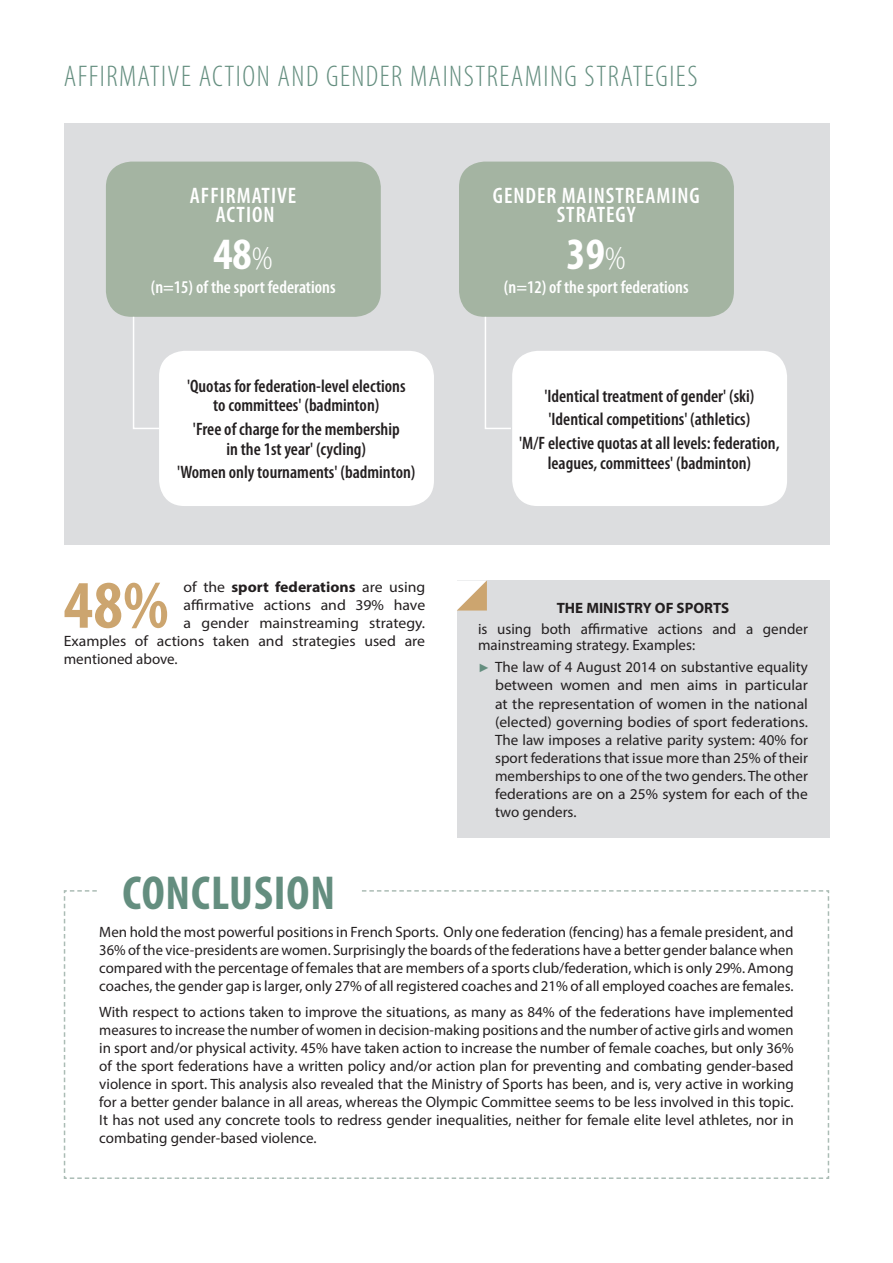
<style>
.page{position:relative;width:893px;height:1263px;background:#fff}
.page>*{position:absolute;margin:0;border:0;box-sizing:border-box;transform-origin:0 0}
.t1{font:700 condensed 68.4px "Myriad Pro";color:#cca56f}
.t2{font:700 condensed 47.85px "Myriad Pro";letter-spacing:.02em;color:#648e7f}
.t3{font:700 condensed 45px "Myriad Pro";color:#fff}
.t4{font:300 condensed 30px "Myriad Pro";letter-spacing:.05em;color:#648e7f}
.t5{font:600 condensed 22.5px/19.5px "Myriad Pro";letter-spacing:.045em;color:#fff;text-align:center}
.t6{font:600 condensed 18px/23.7px "Myriad Pro";color:#231f20;text-align:center}
.t7{font:600 condensed 18px "Myriad Pro";color:#fff}
.t8{font:15px/18px "Myriad Pro";color:#231f20;text-align:justify}
.t9{font:15px "Myriad Pro";color:#231f20;scale:1.05 1}
.t10{font:700 15px "Myriad Pro";color:#231f20;scale:1.05 1}
.t11{font:700 15px "Myriad Pro";color:#231f20}
.s1{font-weight:300;font-size:33px}
.s2{font-weight:400}
.s3{font-family:"Arial";font-size:12px;color:#648e7f}
</style>
<div class="page">
<div style="left:64px;top:123px;width:765px;height:421px;background:#dcdddf"></div>
<div style="left:457px;top:580px;width:372px;height:258px;background:#dcdddf"></div>
<svg style="left:457px;top:580px;width:30px;height:30px"></svg>
<svg style="left:63px;top:890px;width:767px;height:289px"></svg>
<div style="left:106px;top:162px;width:275px;height:155px;background:#a4b4a2;border-radius:26px"></div>
<div style="left:459px;top:162px;width:275px;height:155px;background:#a4b4a2;border-radius:26px"></div>
<div style="left:512px;top:351px;width:275px;height:155px;background:#fff;border-radius:26px"></div>
<div style="left:159px;top:351px;width:275px;height:155px;background:#fff;border-radius:26px"></div>
<svg style="left:484px;top:316px;width:28px;height:113px"></svg>
<svg style="left:132px;top:316px;width:29px;height:113px"></svg>
<div style="left:99px;top:850px;width:259px;height:63px;background:#fff"></div>
<h3 class="t4" style="left:64px;top:59px;width:635px">AFFIRMATIVE ACTION AND GENDER MAINSTREAMING STRATEGIES</h3>
<h3 class="t5" style="left:190px;top:185px;width:108px">AFFIRMATIVE<br>ACTION</h3>
<h3 class="t3" style="left:213px;top:226px;width:61px">48<span class="s1">%</span></h3>
<p class="t7" style="left:151px;top:275px;width:186px">(n=15) of the sport federations</p>
<p class="t6" style="left:187px;top:376px;width:220px;line-height:19.5px">'Quotas for federation-level elections to committees' (badminton)</p>
<p class="t6" style="left:193px;top:419px;width:208px;line-height:19.5px">'Free of charge for the membership in the 1st year' (cycling)</p>
<p class="t6" style="left:177px;top:460px;width:240px">'Women only tournaments' (badminton)</p>
<h1 class="t1" style="left:64px;top:562px;width:106px">48%</h1>
<p class="t10" style="left:184px;top:577px;width:232px"><span class="s2">of the</span> sport federations <span class="s2">are using</span></p>
<p class="t9" style="left:184px;top:595px;width:232px">affirmative actions and 39% have</p>
<p class="t9" style="left:184px;top:613px;width:232px">a gender mainstreaming strategy.</p>
<p class="t9" style="left:64px;top:631px;width:346px">Examples of actions taken and strategies used are</p>
<p class="t8" style="left:64px;top:649px;width:115px">mentioned above.</p>
<h2 class="t2" style="left:122px;top:863px;width:214px">CONCLUSION</h2>
<h3 class="t5" style="left:493px;top:185px;width:209px">GENDER MAINSTREAMING<br>STRATEGY</h3>
<h3 class="t3" style="left:567px;top:226px;width:61px">39<span class="s1">%</span></h3>
<p class="t7" style="left:504px;top:275px;width:186px">(n=12) of the sport federations</p>
<p class="t6" style="left:519px;top:383px;width:262px">'Identical treatment of gender' (ski) 'Identical competitions' (athletics)<br>'M/F elective quotas at all levels: federation,</p>
<p class="t6" style="left:548px;top:451px;width:205px">leagues, committees' (badminton)</p>
<p class="t11" style="left:557px;top:598px;width:174px">THE MINISTRY OF SPORTS</p>
<p class="t8" style="left:478px;top:620px;width:331px;line-height:16.5px">is using both affirmative actions and a gender mainstreaming strategy. Examples:</p>
<p class="t8" style="left:495px;top:658px;width:314px;text-indent:-17px"><span class="s3">►</span> The law of 4 August 2014 on substantive equality between women and men aims in particular at the representation of women in the national (elected) governing bodies of sport federations.<br>The law imposes a relative parity system: 40% for sport federations that issue more than 25% of their memberships to one of the two genders. The other federations are on a 25% system for each of the two genders.</p>
<p class="t8" style="left:99px;top:923px;width:696px">Men hold the most powerful positions in French Sports. Only one federation (fencing) has a female president, and 36% of the vice-presidents are women. Surprisingly the boards of the federations have a better gender balance when compared with the percentage of females that are members of a sports club/federation, which is only 29%. Among coaches, the gender gap is larger, only 27% of all registered coaches and 21% of all employed coaches are females.</p>
<p class="t8" style="left:99px;top:1003px;width:696px">With respect to actions taken to improve the situations, as many as 84% of the federations have implemented measures to increase the number of women in decision-making positions and the number of active girls and women in sport and/or physical activity. 45% have taken action to increase the number of female coaches, but only 36% of the sport federations have a written policy and/or action plan for preventing and combating gender-based violence in sport. This analysis also revealed that the Ministry of Sports has been, and is, very active in working for a better gender balance in all areas, whereas the Olympic Committee seems to be less involved in this topic.<br>It has not used any concrete tools to redress gender inequalities, neither for female elite level athletes, nor in combating gender-based violence.</p>
</div>
